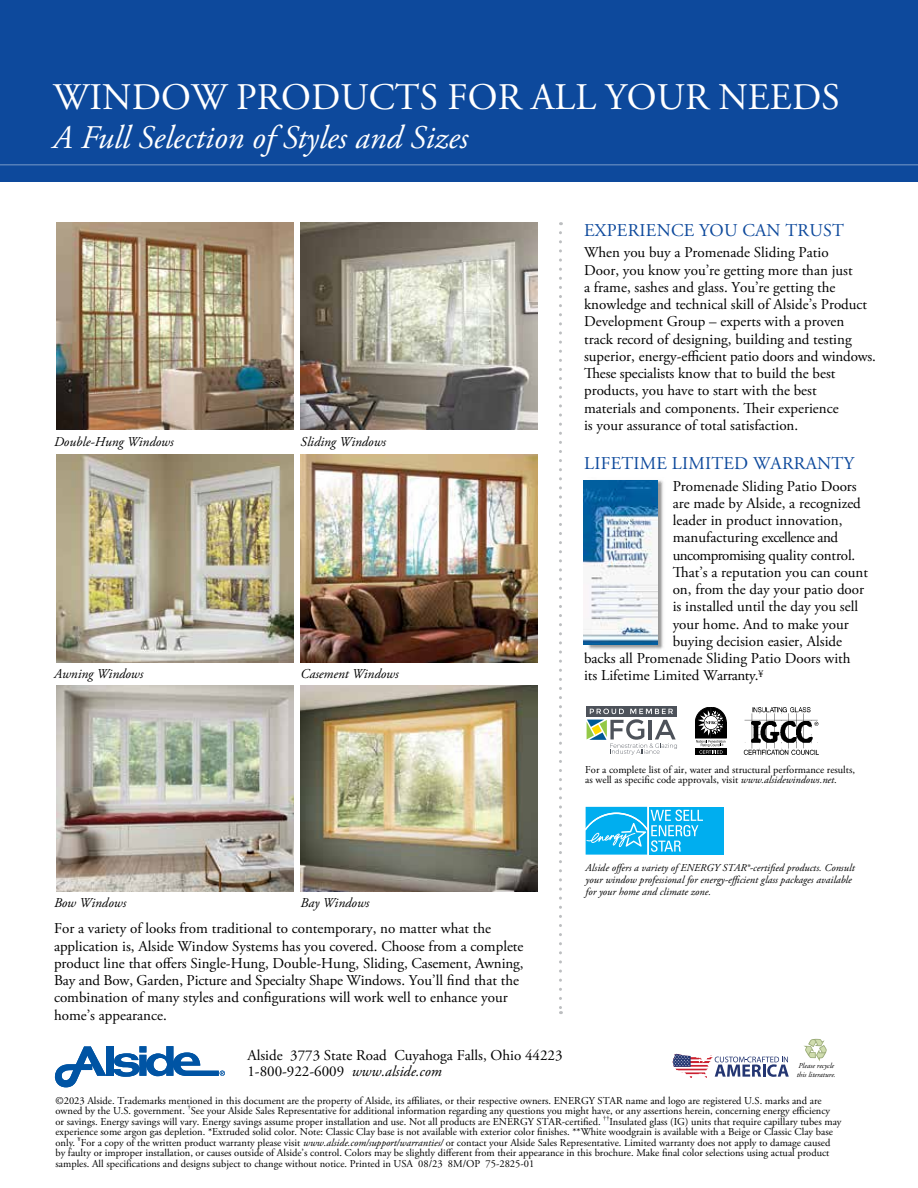
<style>
.page{position:relative;width:918px;height:1188px;background:#fff}
.page>*{position:absolute;margin:0;border:0;box-sizing:border-box;transform-origin:0 0}
.t1{font:37.5px "Adobe Garamond Pro";letter-spacing:.005em;color:#fff}
.t2{font:italic 33px "Adobe Garamond Pro";color:#fff}
.t3{font:18px "Adobe Garamond Pro";letter-spacing:.015em;color:#0d499c}
.t4{font:15px/17.2px "Adobe Garamond Pro";color:#000}
.t5{font:15px "Adobe Garamond Pro";letter-spacing:-.035em;color:#000}
.t6{font:italic 13.5px "Adobe Garamond Pro";color:#000}
.t7{font:10.5px/10.5px "Adobe Garamond Pro";color:#000}
.t8{font:italic 10.5px/12px "Adobe Garamond Pro";letter-spacing:.005em;color:#000}
.t9{font:italic 7.5px/9px "Adobe Garamond Pro";color:#000}
.t10{font:6.3px "Adobe Garamond Pro";color:#000}
.s1{font-style:italic}
.s2{font-size:9.9px}
</style>
<div class="page">
<div style="left:0;top:0;width:918px;height:181px;background:#0d499c"></div>
<hr style="left:0;top:164px;width:918px;height:2px;background:#5580ba">
<img style="left:57px;top:222px;width:237px;height:208px">
<img style="left:57px;top:455px;width:237px;height:207px">
<img style="left:300px;top:223px;width:238px;height:207px">
<img style="left:56px;top:685px;width:238px;height:207px">
<img style="left:300px;top:685px;width:238px;height:207px">
<img style="left:300px;top:455px;width:238px;height:207px">
<svg style="left:55px;top:1046px;width:170px;height:41px"></svg>
<svg style="left:804px;top:1039px;width:23px;height:22px"></svg>
<svg style="left:673px;top:1054px;width:4px;height:10px"></svg>
<svg style="left:715px;top:1057px;width:74px;height:20px"></svg>
<img style="left:585px;top:480px;width:78px;height:170px">
<img style="left:583px;top:481px;width:75px;height:164px">
<svg style="left:559px;top:233px;width:3px;height:781px"></svg>
<div style="left:695px;top:749px;width:31px;height:6px;background:#000"></div>
<svg style="left:695px;top:707px;width:31px;height:47px"></svg>
<img style="left:744px;top:707px;width:75px;height:48px">
<svg style="left:587px;top:706px;width:90px;height:3px"></svg>
<svg style="left:587px;top:709px;width:90px;height:46px"></svg>
<svg style="left:585px;top:806px;width:139px;height:49px;background:#2cbbf1"></svg>
<h1 class="t1" style="left:53px;top:74px;width:788px">WINDOW PRODUCTS FOR ALL YOUR NEEDS</h1>
<h2 class="t2" style="left:53px;top:118px;width:417px">A Full Selection of Styles and Sizes</h2>
<p class="t6" style="left:54px;top:434px;width:121px">Double-Hung Windows</p>
<p class="t6" style="left:301px;top:434px;width:87px">Sliding Windows</p>
<p class="t6" style="left:54px;top:666px;width:91px">Awning Windows</p>
<p class="t6" style="left:301px;top:666px;width:100px">Casement Windows</p>
<p class="t6" style="left:54px;top:895px;width:74px">Bow Windows</p>
<p class="t6" style="left:301px;top:895px;width:70px">Bay Windows</p>
<p class="t4" style="left:54px;top:921px;width:471px">For a variety of looks from traditional to contemporary, no matter what the application is, Alside Window Systems has you covered. Choose from a complete product line that offers Single-Hung, Double-Hung, Sliding, Casement, Awning, Bay and Bow, Garden, Picture and Specialty Shape Windows. You’ll find that the combination of many styles and configurations will work well to enhance your home’s appearance.</p>
<h3 class="t3" style="left:584px;top:219px;width:261px">EXPERIENCE YOU CAN TRUST</h3>
<p class="t4" style="left:584px;top:244px;width:293px">When you buy a Promenade Sliding Patio<br>Door, you know you’re getting more than just<br>a frame, sashes and glass. You’re getting the knowledge and technical skill of Alside’s Product Development Group – experts with a proven track record of designing, building and testing superior, energy-efficient patio doors and windows.<br>These specialists know that to build the best products, you have to start with the best<br>materials and components. Their experience<br>is your assurance of total satisfaction.</p>
<h3 class="t3" style="left:584px;top:452px;width:271px">LIFETIME LIMITED WARRANTY</h3>
<h3 class="t4" style="left:673px;top:478px;width:186px">Promenade Sliding Patio Doors</h3>
<h3 class="t4" style="left:673px;top:495px;width:190px">are made by Alside, a recognized</h3>
<h3 class="t4" style="left:673px;top:512px;width:171px">leader in product innovation,</h3>
<h3 class="t4" style="left:673px;top:530px;width:167px">manufacturing excellence and</h3>
<h3 class="t5" style="left:673px;top:546px;width:184px">uncompromising quality control.</h3>
<h3 class="t4" style="left:673px;top:564px;width:197px">That’s a reputation you can count</h3>
<h3 class="t4" style="left:673px;top:581px;width:193px">on, from the day your patio door</h3>
<h3 class="t4" style="left:673px;top:599px;width:187px">is installed until the day you sell</h3>
<h3 class="t4" style="left:673px;top:616px;width:178px">your home. And to make your</h3>
<h3 class="t4" style="left:673px;top:633px;width:171px">buying decision easier, Alside</h3>
<h3 class="t4" style="left:584px;top:650px;width:268px">backs all Promenade Sliding Patio Doors with</h3>
<h3 class="t4" style="left:584px;top:668px;width:181px">its Lifetime Limited Warranty.<sup>¥</sup></h3>
<p class="t7" style="left:585px;top:765px;width:271px;line-height:10.1px">For a complete list of air, water and structural performance results, as well as specific code approvals, visit <span class="s1">www.alsidewindows.net</span>.</p>
<p class="t8" style="left:586px;top:862px;width:271px">Alside offers a variety of ENERGY STAR<span class="s2">®</span>-certified products. Consult your window professional for energy-efficient glass packages available for your home and climate zone.</p>
<h3 class="t4" style="left:247px;top:1047px;width:317px;line-height:16.5px">Alside 3773 State Road Cuyahoga Falls, Ohio 44223<br>1-800-922-6009 <span class="s1">www.alside.com</span></h3>
<p class="t7" style="left:56px;top:1096px;width:768px">©2023 Alside. Trademarks mentioned in this document are the property of Alside, its affiliates, or their respective owners. ENERGY STAR name and logo are registered U.S. marks and are owned by the U.S. government.</p>
<p class="t9" style="left:797px;top:1061px;width:41px">Please recycle this literature.</p>
<p class="t10" style="left:188px;top:1104px;width:5px">†</p>
<p class="t7" style="left:55px;top:1106px;width:776px;text-indent:135px">See your Alside Sales Representative for additional information regarding any questions you might have, or any assertions herein, concerning energy efficiency or savings. Energy savings will vary. Energy savings assume proper installation and use. Not all products are ENERGY STAR-certified.</p>
<p class="t10" style="left:603px;top:1114px;width:8px">††</p>
<p class="t7" style="left:56px;top:1117px;width:788px;text-indent:554px">Insulated glass (IG) units that require capillary tubes may experience some argon gas depletion. *Extruded solid color. Note: Classic Clay base is not available with exterior color finishes. **White woodgrain is available with a Beige or Classic Clay base only.</p>
<p class="t10" style="left:78px;top:1135px;width:5px">¥</p>
<p class="t7" style="left:55px;top:1138px;width:776px;text-align:justify;text-indent:25px">For a copy of the written product warranty please visit <span class="s1">www.alside.com/support/warranties/</span> or contact your Alside Sales Representative. Limited warranty does not apply to damage caused by faulty or improper installation, or causes outside of Alside’s control. Colors may be slightly different from their appearance in this brochure. Make final color selections using actual product samples. All specifications and designs subject to change without notice. Printed in USA 08/23 8M/OP 75-2825-01</p>
</div>
